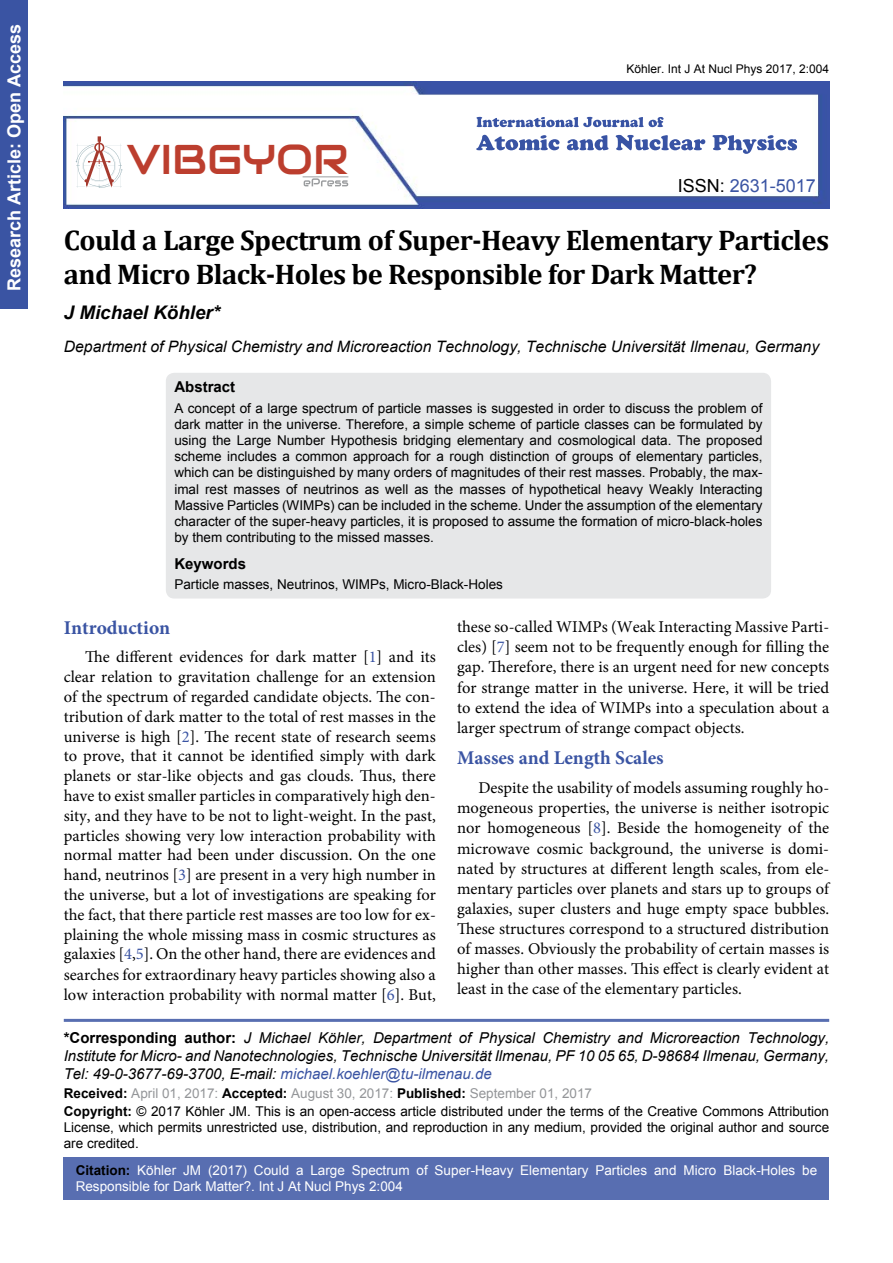
<style>
.page{position:relative;width:893px;height:1263px;background:#fff}
.page>*{position:absolute;margin:0;border:0;box-sizing:border-box;transform-origin:0 0}
.t1{font:41.55px "Audiowide";color:#bc3e2e}
.t2{font:700 28.5px/34.2px "Cambria";letter-spacing:-.02em;color:#000}
.t3{font:700 19.5px "Minion Pro";color:#3a54a3}
.t4{font:italic 700 18.75px "Arial";color:#000}
.t5{font:700 18px "Arial";color:#fff}
.t6{font:18px "Arial";color:#3a54a3}
.t7{font:16.5px/19.8px "Minion Pro";color:#000;text-align:justify}
.t8{font:italic 15.75px "Arial";color:#000}
.t9{font:italic 15px/18px "Arial";color:#000;text-align:justify}
.t10{font:700 15px "Arial";color:#000}
.t11{font:13.5px/16.2px "Arial";color:#000;text-align:justify}
.t12{font:13.5px/16.2px "Arial";color:#fff}
.t13{font:13.5px "Arial";color:#939598}
.t14{font:12px "Arial";color:#000}
.s1{color:#000}
.s2{color:#3a54a3}
.s3{font-weight:700;font-style:normal}
.s4{font-weight:700;color:#000}
.s5{font-weight:700}
</style>
<div class="page">
<div style="left:0;top:0;width:28px;height:308px;background:#3a54a3"></div>
<img style="left:64px;top:81px;width:765px;height:128px">
<div style="left:64px;top:1157px;width:765px;height:42px;background:#586eb1"></div>
<hr style="left:64px;top:1019px;width:765px;height:3px;background:#3a54a3">
<hr style="left:303px;top:177px;width:45px;height:1px;background:#9a9c9e">
<svg style="left:76px;top:136px;width:47px;height:52px"></svg>
<svg style="left:304px;top:178px;width:44px;height:8px"></svg>
<div style="left:166px;top:373px;width:605px;height:225px;background:#e6e7e8;border-radius:9px"></div>
<p class="t5" style="left:2px;top:291px;width:269px;rotate:-90deg">Research Article: Open Access</p>
<h1 class="t1" style="left:127px;top:133px;width:223px">VIBGYOR</h1>
<p class="t14" style="left:626px;top:60px;width:204px">Köhler. Int J At Nucl Phys 2017, 2:004</p>
<p class="t6" style="left:678px;top:174px;width:140px"><span class="s1">ISSN:</span> 2631-5017</p>
<h2 class="t2" style="left:64px;top:222px;width:767px">Could a Large Spectrum of Super-Heavy Elementary Particles and Micro Black-Holes be Responsible for Dark Matter?</h2>
<p class="t4" style="left:64px;top:300px;width:158px">J Michael Köhler*</p>
<p class="t8" style="left:64px;top:336px;width:757px">Department of Physical Chemistry and Microreaction Technology, Technische Universität Ilmenau, Germany</p>
<p class="t10" style="left:174px;top:377px;width:62px">Abstract</p>
<p class="t11" style="left:174px;top:400px;width:590px">A concept of a large spectrum of particle masses is suggested in order to discuss the problem of dark matter in the universe. Therefore, a simple scheme of particle classes can be formulated by using the Large Number Hypothesis bridging elementary and cosmological data. The proposed scheme includes a common approach for a rough distinction of groups of elementary particles, which can be distinguished by many orders of magnitudes of their rest masses. Probably, the max&shy;imal rest masses of neutrinos as well as the masses of hypothetical heavy Weakly Interacting Massive Particles (WIMPs) can be included in the scheme. Under the assumption of the elementary character of the super-heavy particles, it is proposed to assume the formation of micro-black-holes by them contributing to the missed masses.</p>
<p class="t10" style="left:174px;top:553px;width:73px">Keywords</p>
<p class="t11" style="left:174px;top:576px;width:330px">Particle masses, Neutrinos, WIMPs, Micro-Black-Holes</p>
<p class="t7" style="left:457px;top:616px;width:374px;line-height:20.2px">these so-called WIMPs (Weak Interacting Massive Parti&shy;cles) [<span class="s2">7</span>] seem not to be frequently enough for filling the gap. Therefore, there is an urgent need for new concepts for strange matter in the universe. Here, it will be tried to extend the idea of WIMPs into a speculation about a larger spectrum of strange compact objects.</p>
<p class="t3" style="left:457px;top:744px;width:208px">Masses and Length Scales</p>
<p class="t7" style="left:457px;top:777px;width:374px;text-indent:21px">Despite the usability of models assuming roughly ho&shy;mogeneous properties, the universe is neither isotropic nor homogeneous [<span class="s2">8</span>]. Beside the homogeneity of the microwave cosmic background, the universe is domi&shy;nated by structures at different length scales, from ele&shy;mentary particles over planets and stars up to groups of galaxies, super clusters and huge empty space bubbles.<br>These structures correspond to a structured distribution of masses. Obviously the probability of certain masses is higher than other masses. This effect is clearly evident at least in the case of the elementary particles.</p>
<p class="t3" style="left:64px;top:614px;width:108px">Introduction</p>
<p class="t7" style="left:64px;top:647px;width:374px;text-indent:21px">The different evidences for dark matter [<span class="s2">1</span>] and its clear relation to gravitation challenge for an extension of the spectrum of regarded candidate objects. The con&shy;tribution of dark matter to the total of rest masses in the universe is high [<span class="s2">2</span>]. The recent state of research seems to prove, that it cannot be identified simply with dark planets or star-like objects and gas clouds. Thus, there have to exist smaller particles in comparatively high den&shy;sity, and they have to be not to light-weight. In the past, particles showing very low interaction probability with normal matter had been under discussion. On the one hand, neutrinos [<span class="s2">3</span>] are present in a very high number in the universe, but a lot of investigations are speaking for the fact, that there particle rest masses are too low for ex&shy;plaining the whole missing mass in cosmic structures as galaxies [<span class="s2">4</span>,<span class="s2">5</span>]. On the other hand, there are evidences and searches for extraordinary heavy particles showing also a low interaction probability with normal matter [<span class="s2">6</span>]. But,</p>
<p class="t9" style="left:64px;top:1029px;width:767px"><span class="s3">*Corresponding author:</span> J Michael Köhler, Department of Physical Chemistry and Microreaction Technology, Institute for Micro- and Nanotechnologies, Technische Universität Ilmenau, PF 10 05 65, D-98684 Ilmenau, Germany, Tel: 49-0-3677-69-3700, E-mail: <span class="s2">michael.koehler@tu-ilmenau.de</span></p>
<p class="t13" style="left:64px;top:1084px;width:530px"><span class="s4">Received:</span> April 01, 2017: <span class="s4">Accepted:</span> August 30, 2017: <span class="s4">Published:</span> September 01, 2017</p>
<p class="t11" style="left:64px;top:1103px;width:767px"><span class="s5">Copyright:</span> © 2017 Köhler JM. This is an open-access article distributed under the terms of the Creative Commons Attribution License, which permits unrestricted use, distribution, and reproduction in any medium, provided the original author and source are credited.</p>
<p class="t12" style="left:76px;top:1162px;width:743px"><span class="s4">Citation:</span> Köhler JM (2017) Could a Large Spectrum of Super-Heavy Elementary Particles and Micro Black-Holes be<br>Responsible for Dark Matter?. Int J At Nucl Phys 2:004</p>
</div>
